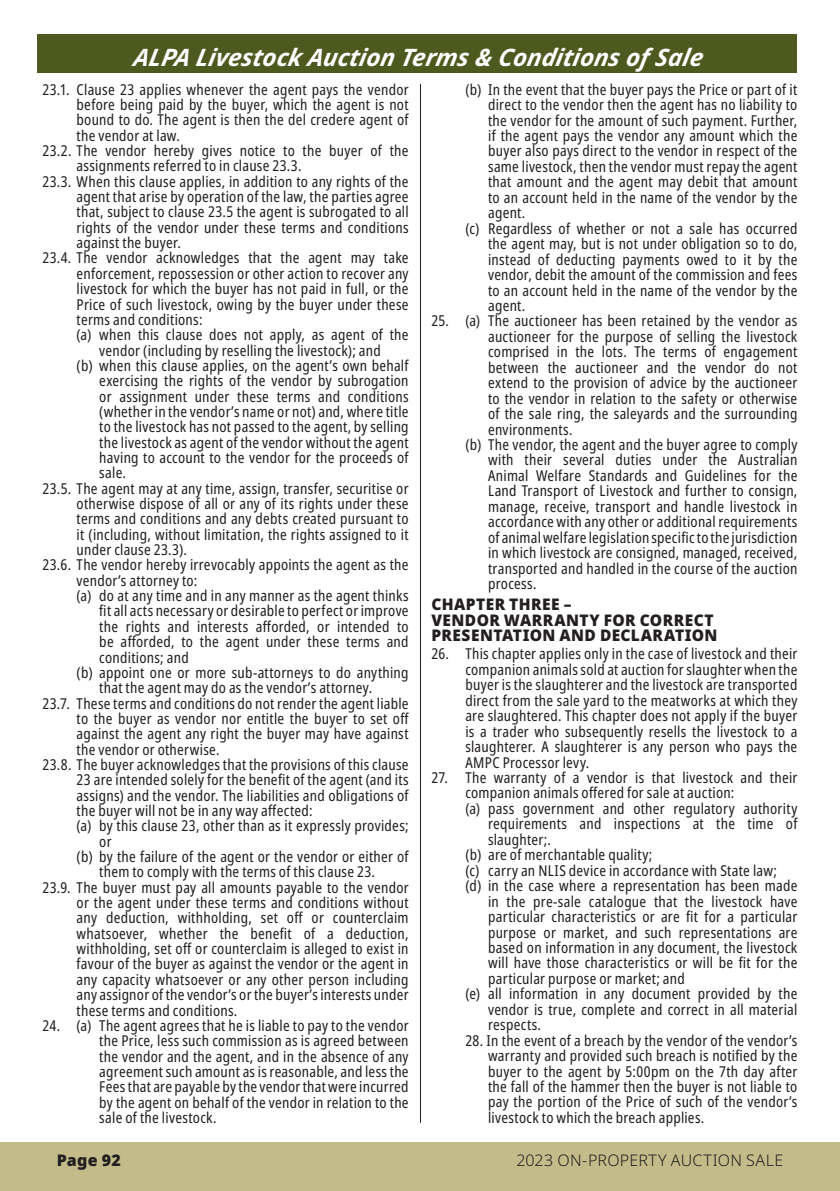
<style>
.page{position:relative;width:840px;height:1191px;background:#fff}
.page>*{position:absolute;margin:0;border:0;box-sizing:border-box;transform-origin:0 0}
.heading_-_strip{font:italic 700 24px "Noto Sans";color:#fff}
.T_C_-_subhead{font:900 16px/15.4px "Noto Sans";letter-spacing:.025em;color:#231f20}
.t1{font:300 16px "Noto Sans";letter-spacing:.015em;color:#231f20}
.T_C_-__a{font:condensed 15px/15.4px "Noto Sans";letter-spacing:.015em;color:#231f20;text-align:justify}
.T_C_-_1{font:condensed 15px/15.4px "Noto Sans";letter-spacing:.015em;color:#231f20;text-align:justify}
.T_C_-_1___a{font:condensed 15px/15.4px "Noto Sans";letter-spacing:.015em;color:#231f20;text-align:justify}
</style>
<div class="page">
<div style="left:0;top:1141px;width:839px;height:50px;background:#c3bc8a"></div>
<div style="left:37px;top:34px;width:760px;height:38px;background:#4d591f"></div>
<hr style="left:420px;top:84px;width:1px;height:1039px;background:#231f20">
<p class="heading_-_strip" style="left:133px;top:40px;width:576px">A LPA Livestock A uction Terms&amp; Conditionsof Sale</p>
<p class="T_C_-_1" style="left:77px;top:82px;width:333px;text-indent:-34px">23.1. Clause 23 applies whenever the agent pays the vendor before being paid by the buyer, which the agent is not bound to do. The agent is then the del credere agent of the vendor at law.</p>
<p class="T_C_-_1" style="left:77px;top:143px;width:333px;text-indent:-34px">23.2. The vendor hereby gives notice to the buyer of the assignments referred to in clause 23.3.</p>
<p class="T_C_-_1" style="left:77px;top:174px;width:333px;text-indent:-34px">23.3. When this clause applies, in addition to any rights of the agent that arise by operation of the law, the parties agree that, subject to clause 23.5 the agent is subrogated to all rights of the vendor under these terms and conditions against the buyer.</p>
<p class="T_C_-_1" style="left:77px;top:251px;width:333px;text-indent:-34px">23.4. The vendor acknowledges that the agent may take enforcement, repossession or other action to recover any livestock for which the buyer has not paid in full, or the Price of such livestock, owing by the buyer under these terms and conditions:</p>
<p class="T_C_-__a" style="left:77px;top:327px;width:333px;text-align:center">(a) when this clause does not apply, as agent of the vendor (including by reselling the livestock); and</p>
<p class="T_C_-__a" style="left:99px;top:358px;width:311px;text-indent:-23px">(b) when this clause applies, on the agent’s own behalf exercising the rights of the vendor by subrogation or assignment under these terms and conditions (whether in the vendor’s name or not) and, where title to the livestock has not passed to the agent, by selling the livestock as agent of the vendor without the agent having to account to the vendor for the proceeds of sale.</p>
<p class="T_C_-_1" style="left:77px;top:481px;width:333px;text-indent:-34px">23.5. The agent may at any time, assign, transfer, securitise or otherwise dispose of all or any of its rights under these terms and conditions and any debts created pursuant to it (including, without limitation, the rights assigned to it under clause 23.3).</p>
<p class="T_C_-_1" style="left:77px;top:557px;width:333px;text-indent:-34px">23.6. The vendor hereby irrevocably appoints the agent as the vendor’s attorney to:</p>
<p class="T_C_-__a" style="left:99px;top:588px;width:310px;text-indent:-23px">(a) do at any time and in any manner as the agent thinks fit all acts necessary or desirable to perfect or improve the rights and interests afforded, or intended to be afforded, to the agent under these terms and conditions; and</p>
<p class="T_C_-__a" style="left:99px;top:665px;width:310px;text-indent:-23px">(b) appoint one or more sub-attorneys to do anything that the agent may do as the vendor’s attorney.</p>
<p class="T_C_-_1" style="left:77px;top:696px;width:334px;text-indent:-34px">23.7. These terms and conditions do not render the agent liable to the buyer as vendor nor entitle the buyer to set off against the agent any right the buyer may have against the vendor or otherwise.</p>
<p class="T_C_-_1" style="left:77px;top:757px;width:333px;text-indent:-34px">23.8. The buyer acknowledges that the provisions of this clause 23 are intended solely for the benefit of the agent (and its assigns) and the vendor. The liabilities and obligations of the buyer will not be in any way affected:</p>
<p class="T_C_-__a" style="left:99px;top:818px;width:310px;text-indent:-23px">(a) by this clause 23, other than as it expressly provides; or</p>
<p class="T_C_-__a" style="left:99px;top:849px;width:311px;text-indent:-23px">(b) by the failure of the agent or the vendor or either of them to comply with the terms of this clause 23.</p>
<p class="T_C_-_1" style="left:77px;top:880px;width:333px;text-indent:-34px">23.9. The buyer must pay all amounts payable to the vendor or the agent under these terms and conditions without any deduction, withholding, set off or counterclaim whatsoever, whether the benefit of a deduction, withholding, set off or counterclaim is alleged to exist in favour of the buyer as against the vendor or the agent in any capacity whatsoever or any other person including any assignor of the vendor’s or the buyer’s interests under these terms and conditions.</p>
<p class="T_C_-_1___a" style="left:99px;top:1018px;width:311px;text-indent:-57px">24. (a) The agent agrees that he is liable to pay to the vendor the Price, less such commission as is agreed between the vendor and the agent, and in the absence of any agreement such amount as is reasonable, and less the Fees that are payable by the vendor that were incurred by the agent on behalf of the vendor in relation to the sale of the livestock.</p>
<p class="T_C_-__a" style="left:488px;top:82px;width:311px;text-indent:-23px">(b) In the event that the buyer pays the Price or part of it direct to the vendor then the agent has no liability to the vendor for the amount of such payment. Further, if the agent pays the vendor any amount which the buyer also pays direct to the vendor in respect of the same livestock, then the vendor must repay the agent that amount and the agent may debit that amount to an account held in the name of the vendor by the agent.</p>
<p class="T_C_-__a" style="left:488px;top:221px;width:311px;text-indent:-23px">(c) Regardless of whether or not a sale has occurred the agent may, but is not under obligation so to do, instead of deducting payments owed to it by the vendor, debit the amount of the commission and fees to an account held in the name of the vendor by the agent.</p>
<p class="T_C_-_1___a" style="left:488px;top:314px;width:311px;text-indent:-57px">25. (a) The auctioneer has been retained by the vendor as auctioneer for the purpose of selling the livestock comprised in the lots. The terms of engagement between the auctioneer and the vendor do not extend to the provision of advice by the auctioneer to the vendor in relation to the safety or otherwise of the sale ring, the saleyards and the surrounding environments.</p>
<p class="T_C_-__a" style="left:488px;top:437px;width:311px;text-indent:-23px">(b) The vendor, the agent and the buyer agree to comply with their several duties under the Australian Animal Welfare Standards and Guidelines for the Land Transport of Livestock and further to consign, manage, receive, transport and handle livestock in accordance with any other or additional requirements of animal welfare legislation specific to the jurisdiction in which livestock are consigned, managed, received, transported and handled in the course of the auction process.</p>
<p class="T_C_-_subhead" style="left:431px;top:596px;width:287px">CHAPTER THREE –<br>VENDOR WARRANTY FOR CORRECT<br>PRESENTATION AND DECLARATION</p>
<p class="T_C_-_1" style="left:465px;top:646px;width:333px;text-indent:-34px">26. This chapter applies only in the case of livestock and their companion animals sold at auction for slaughter when the buyer is the slaughterer and the livestock are transported direct from the sale yard to the meatworks at which they are slaughtered. This chapter does not apply if the buyer is a trader who subsequently resells the livestock to a slaughterer. A slaughterer is any person who pays the AMPC Processor levy.</p>
<p class="T_C_-_1" style="left:465px;top:770px;width:333px;text-indent:-34px">27. The warranty of a vendor is that livestock and their companion animals offered for sale at auction:</p>
<p class="T_C_-__a" style="left:488px;top:801px;width:310px;text-indent:-23px">(a) pass government and other regulatory authority requirements and inspections at the time of slaughter;.</p>
<p class="T_C_-__a" style="left:465px;top:847px;width:188px">(b) are of merchantable quality;</p>
<p class="T_C_-__a" style="left:465px;top:863px;width:313px">(c) carry an NLIS device in accordance with State law;</p>
<p class="T_C_-__a" style="left:488px;top:878px;width:311px;text-indent:-23px">(d) in the case where a representation has been made in the pre-sale catalogue that the livestock have particular characteristics or are fit for a particular purpose or market, and such representations are based on information in any document, the livestock will have those characteristics or will be fit for the particular purpose or market; and</p>
<p class="T_C_-__a" style="left:488px;top:986px;width:311px;text-indent:-23px">(e) all information in any document provided by the vendor is true, complete and correct in all material respects.</p>
<p class="T_C_-__a" style="left:488px;top:1033px;width:311px;text-indent:-23px">28. In the event of a breach by the vendor of the vendor’s warranty and provided such breach is notified by the buyer to the agent by 5:00pm on the 7th day after the fall of the hammer then the buyer is not liable to pay the portion of the Price of such of the vendor’s livestock to which the breach applies.</p>
<p class="T_C_-_subhead" style="left:57px;top:1152px;width:66px">Page 92</p>
<p class="t1" style="left:516px;top:1148px;width:268px">2023 ON-PROPERTY AUCTION SALE</p>
</div>
